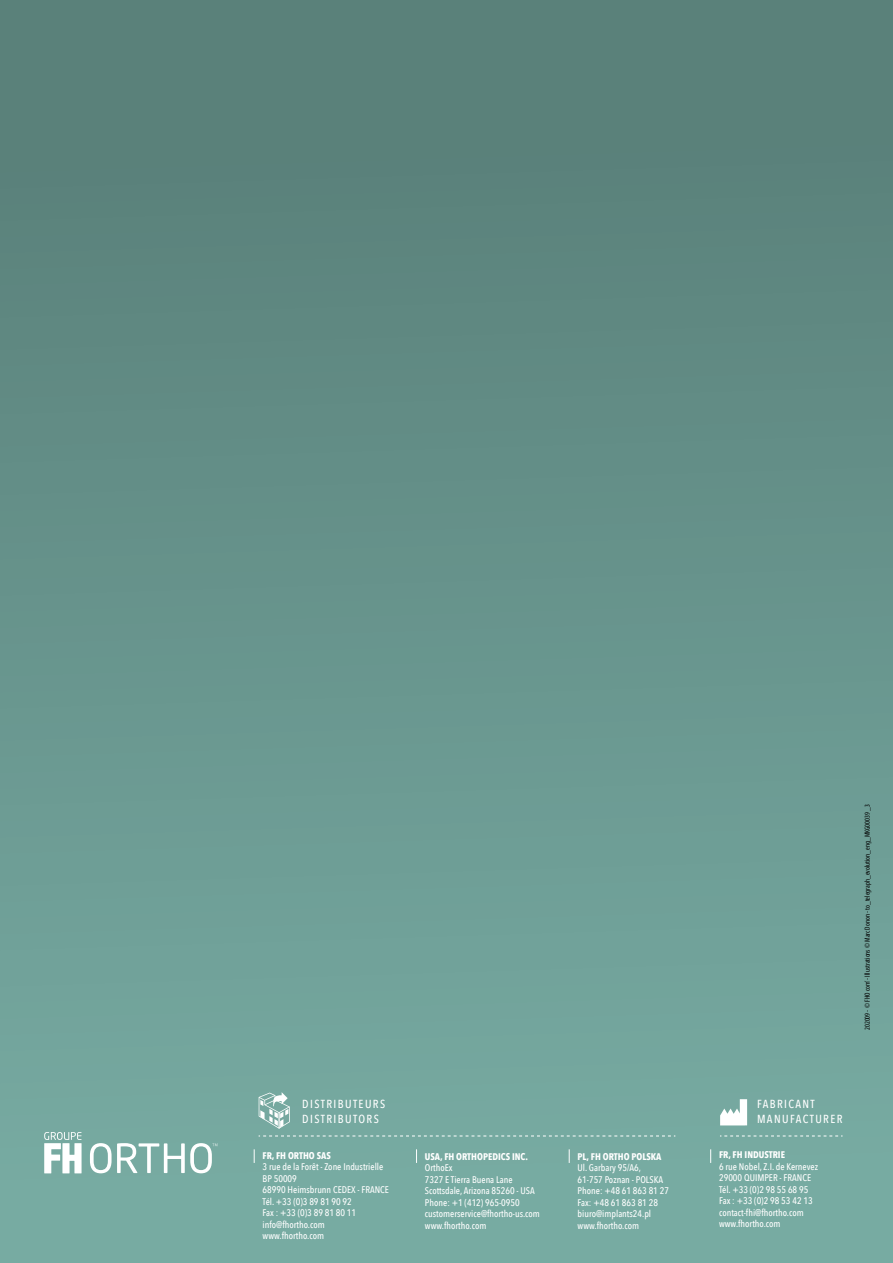
<style>
.page{position:relative;width:893px;height:1263px;background:#fff}
.page>*{position:absolute;margin:0;border:0;box-sizing:border-box;transform-origin:0 0}
.t1{font:500 11.7px/15.1px "Avenir Next Condensed";letter-spacing:.12em;color:#fff}
.t2{font:500 9.6px/11.6px "Avenir Next Condensed";color:#fff}
.t3{font:700 9.6px "Avenir Next Condensed";color:#fff}
.t4{font:condensed 7.5px "Myriad Pro";color:#000}
</style>
<div class="page">
<div style="left:0;top:0;width:893px;height:1263px;background:linear-gradient(to bottom,#577c76,#79aea5)"></div>
<svg style="left:720px;top:1099px;width:27px;height:26px"></svg>
<svg style="left:259px;top:1135px;width:416px;height:1px"></svg>
<svg style="left:720px;top:1135px;width:122px;height:1px"></svg>
<svg style="left:259px;top:1092px;width:31px;height:37px"></svg>
<svg style="left:254px;top:1149px;width:1px;height:14px"></svg>
<svg style="left:416px;top:1149px;width:1px;height:14px"></svg>
<svg style="left:569px;top:1149px;width:1px;height:14px"></svg>
<svg style="left:710px;top:1149px;width:1px;height:14px"></svg>
<svg style="left:90px;top:1143px;width:127px;height:30px"></svg>
<svg style="left:44px;top:1132px;width:38px;height:41px"></svg>
<p class="t1" style="left:302px;top:1096px;width:84px">DISTRIBUTEURS<br>DISTRIBUTORS</p>
<p class="t3" style="left:263px;top:1149px;width:70px">FR, FH ORTHO SAS</p>
<p class="t2" style="left:263px;top:1161px;width:128px">3 rue de la Forêt - Zone Industrielle<br>BP 50009<br>68990 Heimsbrunn CEDEX - FRANCE<br>Tél. +33 (0)3 89 81 90 92<br>Fax : +33 (0)3 89 81 80 11 info@fhortho.com<br>www.fhortho.com</p>
<p class="t3" style="left:425px;top:1150px;width:105px">USA, FH ORTHOPEDICS INC.</p>
<p class="t2" style="left:425px;top:1162px;width:117px">OrthoEx<br>7327 E Tierra Buena Lane<br>Scottsdale, Arizona 85260 - USA<br>Phone: +1 (412) 965-0950 customerservice@fhortho-us.com www.fhortho.com</p>
<p class="t3" style="left:578px;top:1150px;width:85px">PL, FH ORTHO POLSKA</p>
<p class="t2" style="left:578px;top:1162px;width:93px">Ul. Garbary 95/A6,<br>61-757 Poznan - POLSKA<br>Phone: +48 61 863 81 27<br>Fax: +48 61 863 81 28 biuro@implants24.pl www.fhortho.com</p>
<p class="t4" style="left:863px;top:1030px;width:227px;rotate:-90deg">202009 - © FHO com’ - Illustrations © Marc Donon - to_telegraph_evolution_eng_MKG00039 _3</p>
<p class="t1" style="left:757px;top:1096px;width:87px">FABRICANT<br>MANUFACTURER</p>
<p class="t3" style="left:719px;top:1149px;width:67px">FR, FH INDUSTRIE</p>
<p class="t2" style="left:719px;top:1160px;width:101px">6 rue Nobel, Z.I. de Kernevez<br>29000 QUIMPER - FRANCE<br>Tél. +33 (0)2 98 55 68 95<br>Fax : +33 (0)2 98 53 42 13 contact-fhi@fhortho.com www.fhortho.com</p>
</div>
